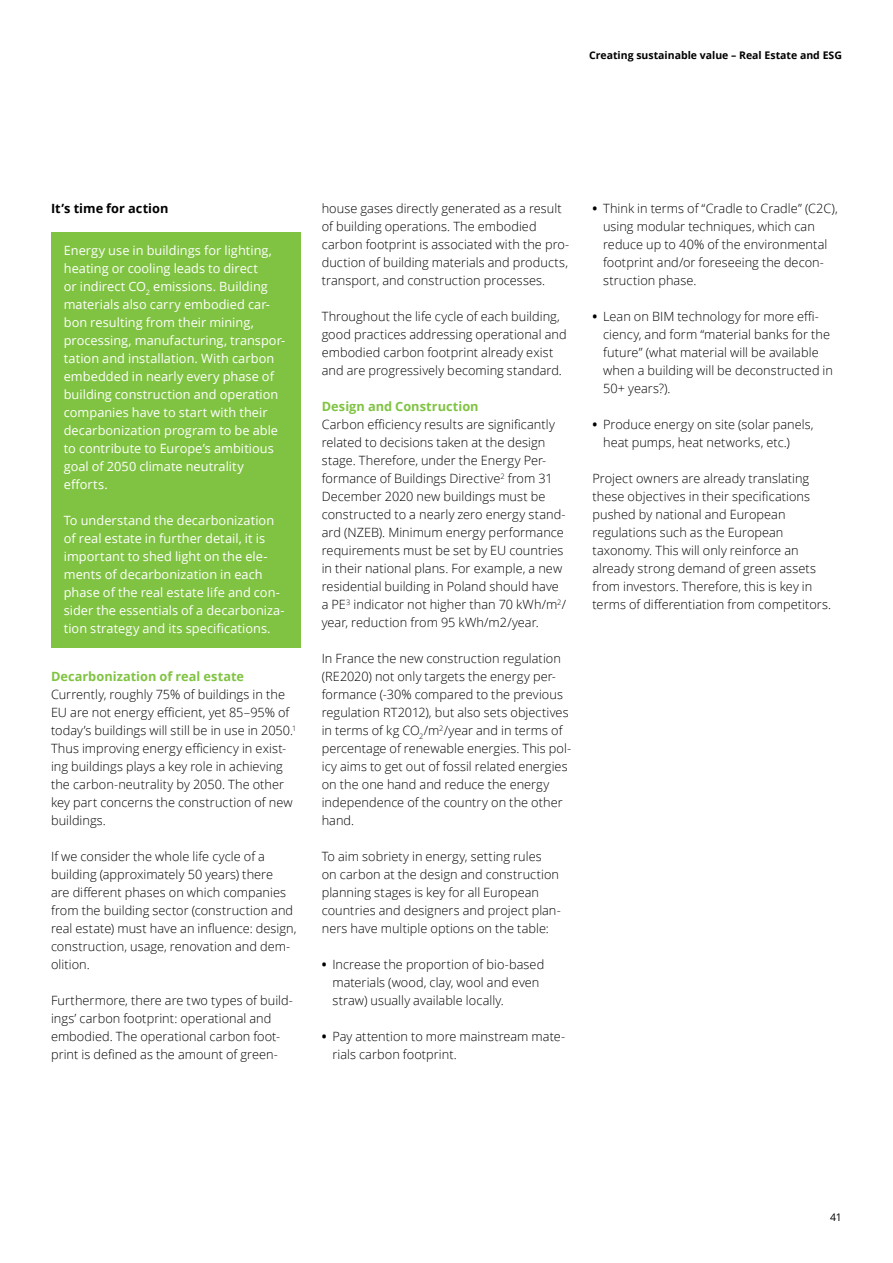
<style>
.page{position:relative;width:893px;height:1263px;background:#fff}
.page>*{position:absolute;margin:0;border:0;box-sizing:border-box;transform-origin:0 0}
.t1{font:300 12.75px/18px "Open Sans";letter-spacing:.005em;color:#000}
.t2{font:12.75px/18px "Open Sans";letter-spacing:.005em;color:#fff}
.t3{font:700 12.75px "Open Sans";color:#80c342}
.t4{font:700 12.75px "Open Sans";color:#000}
.t5{font:700 10.5px "Open Sans";color:#000}
.t6{font:10.5px "Open Sans";color:#000}
.s1{font-weight:700}
</style>
<div class="page">
<div style="left:51px;top:232px;width:249px;height:415px;background:#80c342"></div>
<p class="t5" style="left:589px;top:48px;width:254px">Creating sustainable value – Real Estate and ESG</p>
<p class="t4" style="left:51px;top:199px;width:119px">It’s time for action</p>
<p class="t2" style="left:64px;top:241px;width:223px">Energy use in buildings for lighting, heating or cooling leads to direct<br>or indirect CO<sub>2</sub> emissions. Building materials also carry embodied car&shy;bon resulting from their mining, processing, manufacturing, transpor&shy;tation and installation. With carbon embedded in nearly every phase of building construction and operation companies have to start with their decarbonization program to be able to contribute to Europe’s ambitious goal of 2050 climate neutrality efforts.</p>
<p class="t2" style="left:64px;top:511px;width:222px">To understand the decarbonization of real estate in further detail, it is important to shed light on the ele&shy;ments of decarbonization in each phase of the real estate life and con&shy;sider the essentials of a decarboniza&shy;tion strategy and its specifications.</p>
<p class="t3" style="left:51px;top:667px;width:195px">Decarbonization of real estate</p>
<p class="t1" style="left:51px;top:685px;width:247px">Currently, roughly 75% of buildings in the EU are not energy efficient, yet 85–95% of today’s buildings will still be in use in 2050.<sup>1<br></sup>Thus improving energy efficiency in exist&shy;ing buildings plays a key role in achieving the carbon-neutrality by 2050. The other key part concerns the construction of new buildings.</p>
<p class="t1" style="left:51px;top:847px;width:247px">If we consider the whole life cycle of a building (approximately 50 years) there<br>are different phases on which companies from the building sector (construction and real estate) must have an influence: design, construction, usage, renovation and dem&shy;olition.</p>
<p class="t1" style="left:51px;top:991px;width:244px">Furthermore, there are two types of build&shy;ings’ carbon footprint: operational and embodied. The operational carbon foot&shy;print is defined as the amount of green-</p>
<p class="t1" style="left:322px;top:199px;width:249px">house gases directly generated as a result of building operations. The embodied carbon footprint is associated with the pro&shy;duction of building materials and products, transport, and construction processes.</p>
<p class="t1" style="left:322px;top:307px;width:246px">Throughout the life cycle of each building, good practices addressing operational and embodied carbon footprint already exist and are progressively becoming standard.</p>
<p class="t3" style="left:322px;top:397px;width:158px">Design and Construction</p>
<p class="t1" style="left:322px;top:415px;width:246px">Carbon efficiency results are significantly related to decisions taken at the design stage. Therefore, under the Energy Per&shy;formance of Buildings Directive<sup>2</sup> from 31<br>December 2020 new buildings must be constructed to a nearly zero energy stand&shy;ard (NZEB). Minimum energy performance requirements must be set by EU countries in their national plans. For example, a new residential building in Poland should have a PE<sup>3</sup> indicator not higher than 70 kWh/m<sup>2</sup>/ year, reduction from 95 kWh/m2/year.</p>
<p class="t1" style="left:322px;top:649px;width:251px">In France the new construction regulation (RE2020) not only targets the energy per&shy;formance (-30% compared to the previous regulation RT2012), but also sets objectives in terms of kg CO<sub>2</sub>/m<sup>2</sup>/year and in terms of percentage of renewable energies. This pol&shy;icy aims to get out of fossil related energies on the one hand and reduce the energy independence of the country on the other hand.</p>
<p class="t1" style="left:322px;top:847px;width:241px">To aim sobriety in energy, setting rules<br>on carbon at the design and construction planning stages is key for all European countries and designers and project plan&shy;ners have multiple options on the table:</p>
<p class="t1" style="left:332px;top:955px;width:213px;text-indent:-11px"><span class="s1">•</span> Increase the proportion of bio-based materials (wood, clay, wool and even straw) usually available locally.</p>
<p class="t1" style="left:332px;top:1027px;width:234px;text-indent:-11px"><span class="s1">•</span> Pay attention to more mainstream mate&shy;rials carbon footprint.</p>
<p class="t1" style="left:603px;top:199px;width:236px;text-indent:-11px"><span class="s1">•</span> Think in terms of “Cradle to Cradle” (C2C), using modular techniques, which can reduce up to 40% of the environmental footprint and/or foreseeing the decon&shy;struction phase.</p>
<p class="t1" style="left:603px;top:307px;width:231px;text-indent:-11px"><span class="s1">•</span> Lean on BIM technology for more effi&shy;ciency, and form “material banks for the future” (what material will be available when a building will be deconstructed in 50+ years?).</p>
<p class="t1" style="left:603px;top:415px;width:212px;text-indent:-11px"><span class="s1">•</span> Produce energy on site (solar panels, heat pumps, heat networks, etc.)</p>
<p class="t1" style="left:592px;top:469px;width:240px">Project owners are already translating these objectives in their specifications pushed by national and European regulations such as the European taxonomy. This will only reinforce an already strong demand of green assets from investors. Therefore, this is key in terms of differentiation from competitors.</p>
<p class="t6" style="left:830px;top:1210px;width:13px">41</p>
</div>
